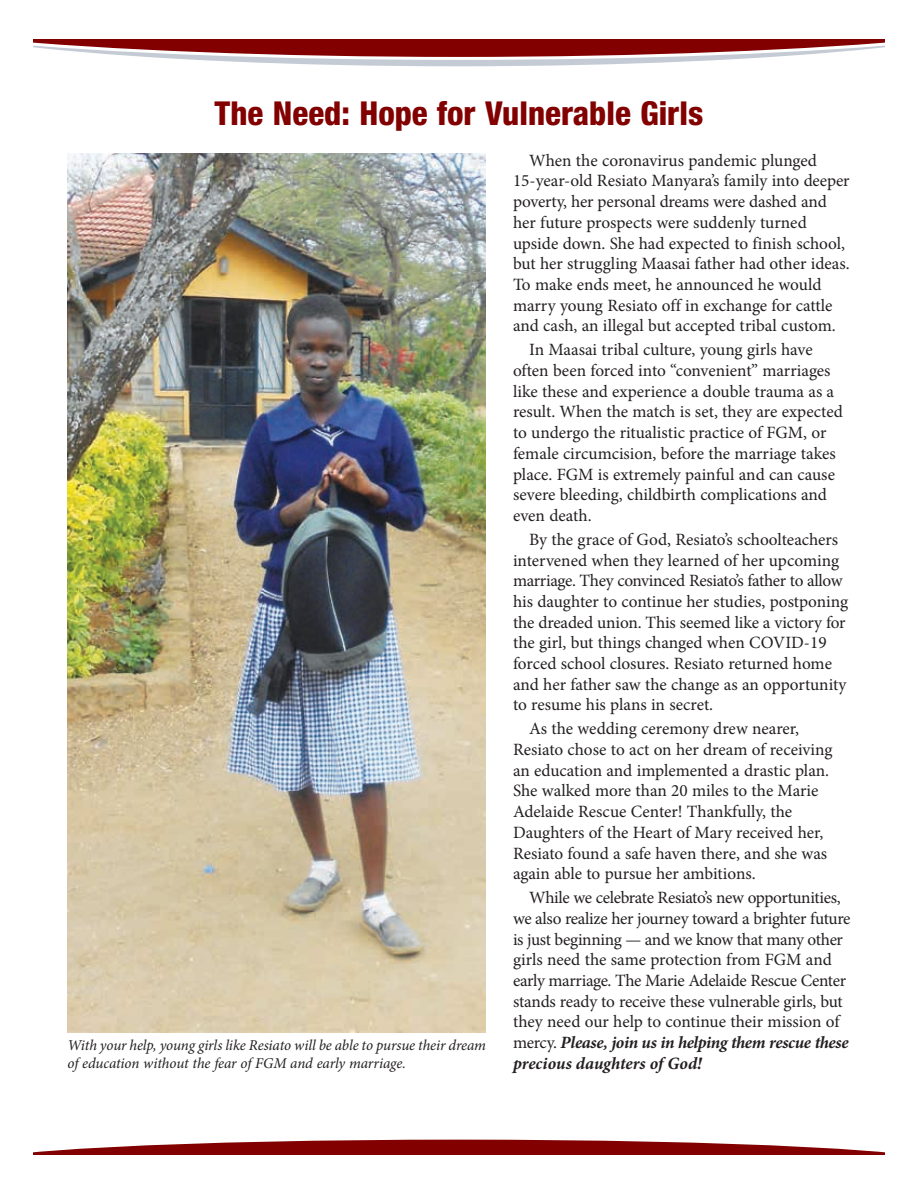
<style>
.page{position:relative;width:918px;height:1188px;background:#fff}
.page>*{position:absolute;margin:0;border:0;box-sizing:border-box;transform-origin:0 0}
.t1{font:800 condensed 33px "Helvetica Neue LT Pro";color:#820000}
.t2{font:17.25px/20.7px "Minion Pro";letter-spacing:-.005em;color:#231f20}
.t3{font:italic 15px/18px "Minion Pro";letter-spacing:-.01em;color:#231f20}
.s1{font-weight:700;font-style:italic}
</style>
<div class="page">
<svg style="left:34px;top:1140px;width:850px;height:14px"></svg>
<svg style="left:34px;top:40px;width:850px;height:26px"></svg>
<img style="left:68px;top:153px;width:418px;height:879px">
<h1 class="t1" style="left:215px;top:93px;width:490px">The Need: Hope for Vulnerable Girls</h1>
<p class="t2" style="left:513px;top:150px;width:338px;text-indent:16px">When the coronavirus pandemic plunged 15-year-old Resiato Manyara’s family into deeper poverty, her personal dreams were dashed and her future prospects were suddenly turned upside down. She had expected to finish school, but her struggling Maasai father had other ideas.<br>To make ends meet, he announced he would marry young Resiato off in exchange for cattle and cash, an illegal but accepted tribal custom.</p>
<p class="t2" style="left:513px;top:340px;width:331px;text-indent:16px">In Maasai tribal culture, young girls have often been forced into “convenient” marriages like these and experience a double trauma as a result. When the match is set, they are expected to undergo the ritualistic practice of FGM, or female circumcision, before the marriage takes place. FGM is extremely painful and can cause severe bleeding, childbirth complications and even death.</p>
<p class="t2" style="left:513px;top:529px;width:337px;text-indent:16px">By the grace of God, Resiato’s schoolteachers intervened when they learned of her upcoming marriage. They convinced Resiato’s father to allow his daughter to continue her studies, postponing the dreaded union. This seemed like a victory for the girl, but things changed when COVID-19 forced school closures. Resiato returned home and her father saw the change as an opportunity to resume his plans in secret.</p>
<p class="t2" style="left:513px;top:719px;width:321px;text-indent:16px">As the wedding ceremony drew nearer, Resiato chose to act on her dream of receiving an education and implemented a drastic plan.<br>She walked more than 20 miles to the Marie Adelaide Rescue Center! Thankfully, the Daughters of the Heart of Mary received her, Resiato found a safe haven there, and she was again able to pursue her ambitions.</p>
<p class="t2" style="left:513px;top:887px;width:339px;text-indent:16px">While we celebrate Resiato’s new opportunities, we also realize her journey toward a brighter future is just beginning — and we know that many other girls need the same protection from FGM and early marriage. The Marie Adelaide Rescue Center stands ready to receive these vulnerable girls, but they need our help to continue their mission of mercy. <span class="s1">Please, join us in helping them rescue these precious daughters of God!</span></p>
<p class="t3" style="left:68px;top:1036px;width:420px">With your help, young girls like Resiato will be able to pursue their dream of education without the fear of FGM and early marriage.</p>
</div>
